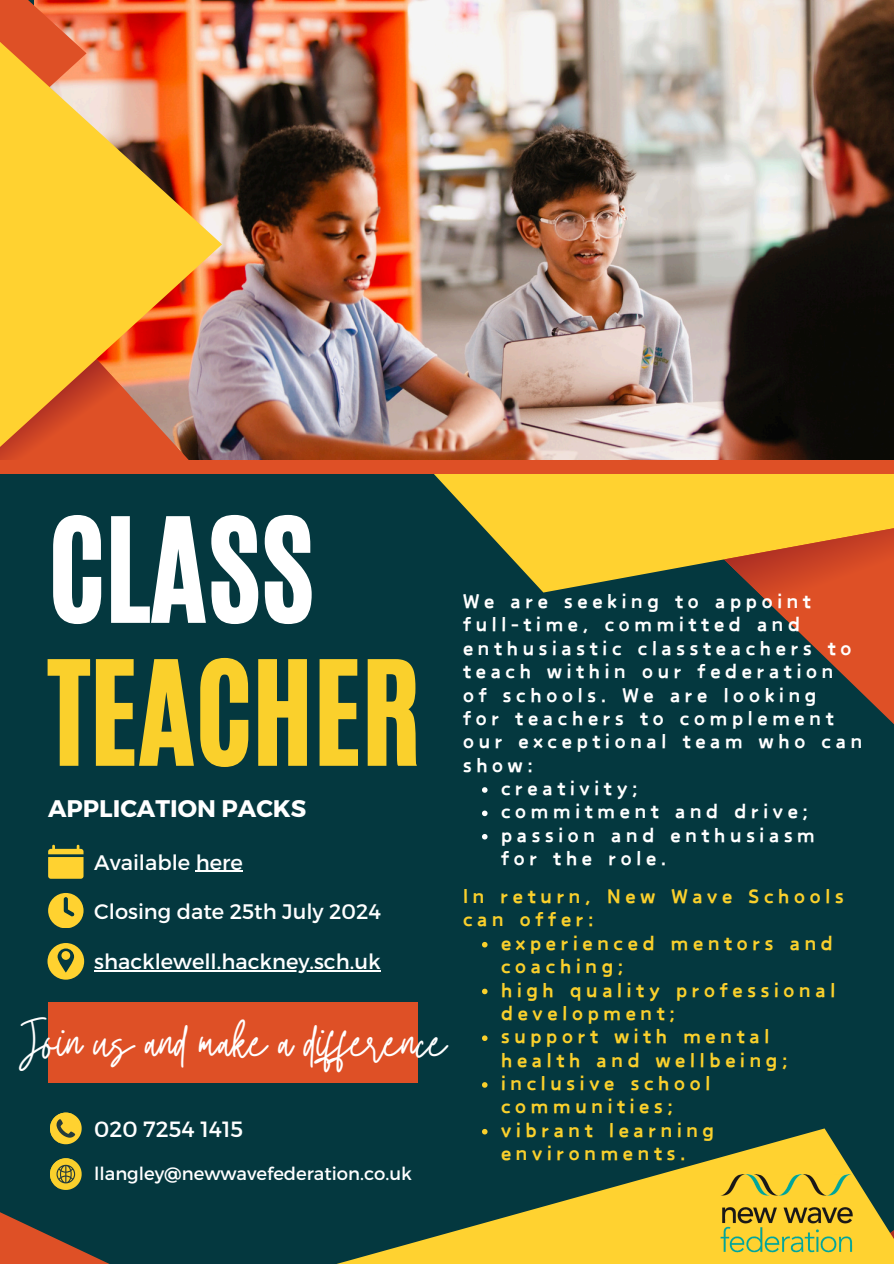
<style>
.page{position:relative;width:894px;height:1264px;background:#fff}
.page>*{position:absolute;margin:0;border:0;box-sizing:border-box;transform-origin:0 0}
.t1{font:120.75px "CA Generated";color:#fad02c}
.t2{font:120.75px "CA Generated";color:#fff}
.t3{font:46.5px "Twister";color:#fff}
.t4{font:700 24px "Montserrat";color:#fff}
.t5{font:900 22.35px/23.4px "Canva Funny";letter-spacing:.215em;color:#fff}
.t6{font:900 22.35px/23.4px "Canva Funny";letter-spacing:.215em;color:#fad02c}
.t7{font:22.05px "Montserrat";color:#fff}
.t8{font:21px "Montserrat";color:#fff}
.t9{font:18px "Montserrat";color:#fff}
</style>
<div class="page">
<div style="left:0;top:0;width:893px;height:1263px;background:#04383f"></div>
<svg style="left:786px;top:620px;width:107px;height:103px"></svg>
<svg style="left:434px;top:474px;width:459px;height:118px;fill:#ffd230"></svg>
<svg style="left:723px;top:517px;width:170px;height:103px;background:#c66a2a"></svg>
<img style="left:86px;top:0;width:807px;height:460px">
<svg style="left:0;top:1128px;width:893px;height:135px"></svg>
<svg style="left:0;top:0;width:86px;height:22px;background:#e4582f"></svg>
<svg style="left:0;top:22px;width:222px;height:438px;background:#e89c3d"></svg>
<div style="left:0;top:460px;width:893px;height:14px;background:#de5026"></div>
<div style="left:48px;top:1001px;width:369px;height:81px;background:#de5026"></div>
<svg style="left:48px;top:893px;width:35px;height:34px"></svg>
<svg style="left:48px;top:844px;width:35px;height:34px"></svg>
<svg style="left:47px;top:943px;width:37px;height:36px"></svg>
<svg style="left:50px;top:1112px;width:31px;height:32px"></svg>
<svg style="left:50px;top:1158px;width:31px;height:31px"></svg>
<img style="left:720px;top:1174px;width:133px;height:85px">
<svg style="left:482px;top:787px;width:5px;height:5px"></svg>
<svg style="left:482px;top:810px;width:5px;height:6px"></svg>
<svg style="left:482px;top:834px;width:5px;height:5px"></svg>
<svg style="left:482px;top:941px;width:5px;height:6px"></svg>
<svg style="left:482px;top:988px;width:5px;height:6px"></svg>
<svg style="left:482px;top:1035px;width:5px;height:5px"></svg>
<svg style="left:482px;top:1082px;width:5px;height:5px"></svg>
<svg style="left:482px;top:1128px;width:5px;height:6px"></svg>
<hr style="left:196px;top:870px;width:47px;height:1px;background:#fff">
<hr style="left:94px;top:970px;width:286px;height:1px;background:#fff">
<p class="t2" style="left:48px;top:483px;width:267px">CLASS</p>
<p class="t1" style="left:48px;top:626px;width:374px">TEACHER</p>
<h3 class="t4" style="left:48px;top:792px;width:260px">APPLICATION PACKS</h3>
<h1 class="t8" style="left:94px;top:848px;width:150px">Available here</h1>
<p class="t8" style="left:94px;top:897px;width:288px">Closing date 25th July 2024</p>
<h5 class="t8" style="left:94px;top:948px;width:288px">shacklewell.hackney.sch.uk</h5>
<p class="t3" style="left:18px;top:1009px;width:431px">Join us and make a dif erence</p>
<h5 class="t7" style="left:94px;top:1114px;width:150px">020 7254 1415</h5>
<p class="t9" style="left:94px;top:1161px;width:319px">llangley@newwavefederation.co.uk</p>
<h1 class="t5" style="left:463px;top:590px;width:400px">We are seeking to appoint full-time, committed and enthusiastic classteachers to teach within our federation of schools. We are looking<br>for teachers to complement our exceptional team who can show:</h1>
<h4 class="t5" style="left:501px;top:777px;width:138px">creativity;</h4>
<p class="t5" style="left:501px;top:801px;width:308px">commitment and drive;</p>
<p class="t5" style="left:501px;top:824px;width:315px">passion and enthusiasm for the role.</p>
<p class="t6" style="left:463px;top:885px;width:382px">In return, New Wave Schools can offer:</p>
<h4 class="t6" style="left:501px;top:932px;width:333px">experienced mentors and coaching;</h4>
<p class="t6" style="left:501px;top:979px;width:335px">high quality professional development;</p>
<p class="t6" style="left:501px;top:1025px;width:288px">support with mental health and wellbeing;</p>
<p class="t6" style="left:501px;top:1072px;width:211px">inclusive school communities;</p>
<p class="t6" style="left:501px;top:1119px;width:214px">vibrant learning environments.</p>
</div>
